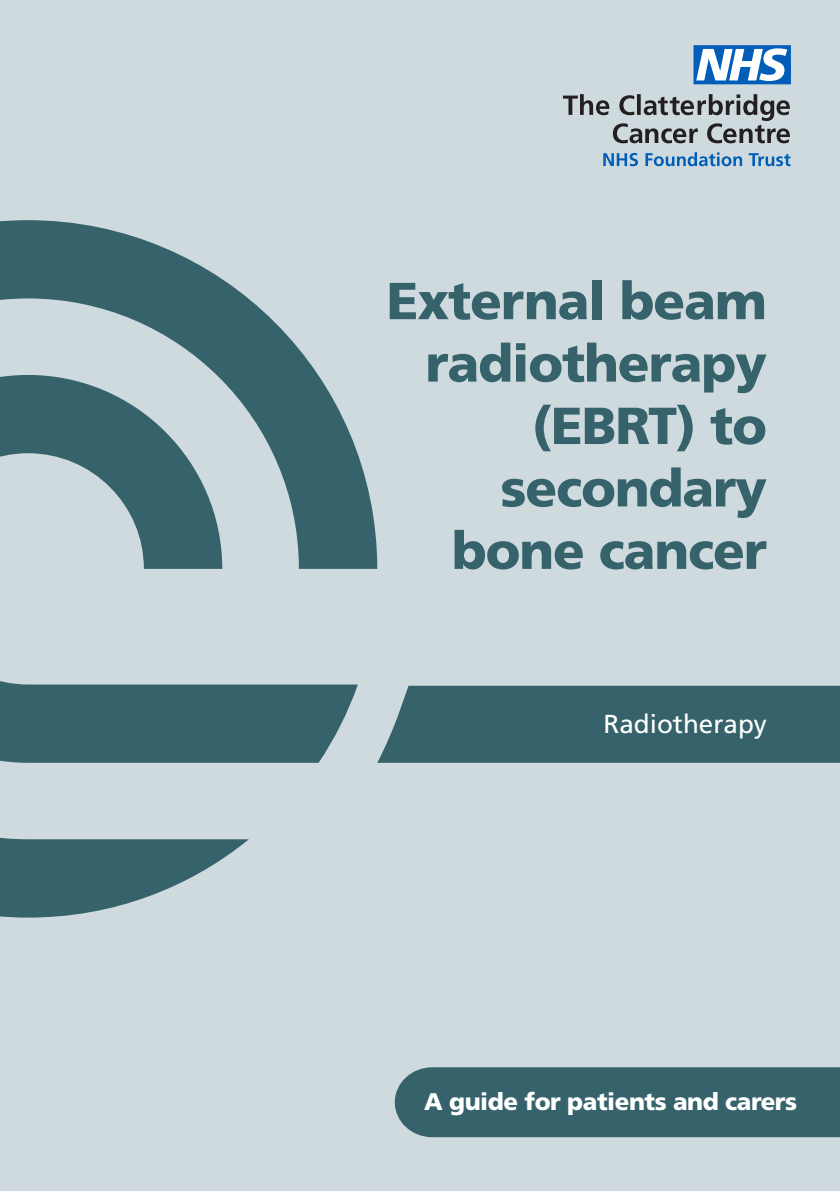
<style>
.page{position:relative;width:840px;height:1191px;background:#fff}
.page>*{position:absolute;margin:0;border:0;box-sizing:border-box;transform-origin:0 0}
.t1{font:900 52px/62.4px "Frutiger";letter-spacing:-.02em;color:#35626b;text-align:right}
.t2{font:26px "Frutiger";color:#fff}
.t3{font:900 24px "Frutiger";letter-spacing:-.02em;color:#fff}
</style>
<div class="page">
<div style="left:0;top:0;width:839px;height:1191px;background:#cedadd"></div>
<svg style="left:0;top:220px;width:377px;height:697px"></svg>
<div style="left:377px;top:686px;width:462px;height:77px;background:#35626b"></div>
<div style="left:394px;top:1067px;width:445px;height:70px;background:#35626b"></div>
<svg style="left:603px;top:152px;width:187px;height:14px"></svg>
<svg style="left:563px;top:94px;width:226px;height:49px"></svg>
<svg style="left:693px;top:45px;width:97px;height:39px;background:#78aad9"></svg>
<p class="t1" style="left:386px;top:269px;width:381px">External beam radiotherapy (EBRT) to secondary bone cancer</p>
<p class="t2" style="left:603px;top:708px;width:165px">Radiotherapy</p>
<p class="t3" style="left:424px;top:1086px;width:374px">A guide for patients and carers</p>
</div>
